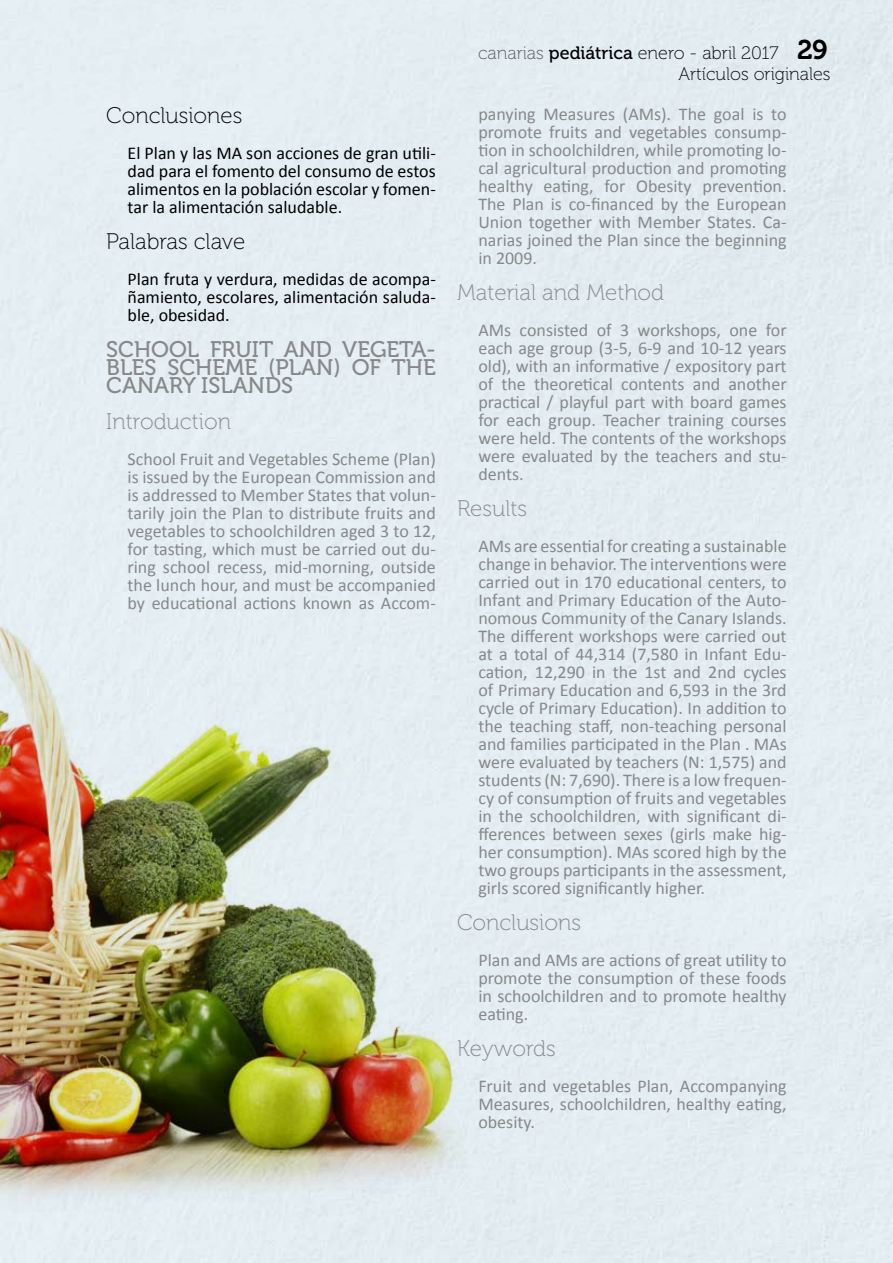
<style>
.page{position:relative;width:893px;height:1263px;background:#fff}
.page>*{position:absolute;margin:0;border:0;box-sizing:border-box;transform-origin:0 0}
.t1{font:22.5px/18px "Museo 500";color:#87888a;text-align:justify}
.t2{font:22.5px "Museo 100";color:#87888a}
.t3{font:22.5px "Museo 100";color:#000}
.t4{font:18px/18px "Calibri";color:#87888a;text-align:justify}
.t5{font:18px/18px "Calibri";color:#000;text-align:justify}
.t6{font:18px "Museo 100";color:#000}
.s1{color:#58585a}
.s2{font-family:"Museo 500"}
.s3{font-family:"Museo 700";font-size:27px}
</style>
<div class="page">
<img style="left:0;top:607px;width:489px;height:640px">
<p class="t3" style="left:106px;top:104px;width:138px">Conclusiones</p>
<p class="t5" style="left:128px;top:143px;width:310px">El Plan y las MA son acciones de gran utili&shy;dad para el fomento del consumo de estos alimentos en la población escolar y fomen&shy;tar la alimentación saludable.</p>
<p class="t3" style="left:106px;top:230px;width:141px">Palabras clave</p>
<p class="t5" style="left:128px;top:269px;width:310px">Plan fruta y verdura, medidas de acompa&shy;ñamiento, escolares, alimentación saluda&shy;ble, obesidad.</p>
<p class="t1" style="left:106px;top:341px;width:331px">SCHOOL FRUIT AND VEGETA-BLES SCHEME (PLAN) OF THE CANARY ISLANDS</p>
<p class="t2" style="left:106px;top:410px;width:126px">Introduction</p>
<p class="t4" style="left:128px;top:449px;width:310px">School Fruit and Vegetables Scheme (Plan) is issued by the European Commission and is addressed to Member States that volun&shy;tarily join the Plan to distribute fruits and vegetables to schoolchildren aged 3 to 12, for tasting, which must be carried out du&shy;ring school recess, mid-morning, outside the lunch hour, and must be accompanied by educational actions known as Accom-</p>
<p class="t6" style="left:478px;top:43px;width:351px"><span class="s1">canarias</span> <span class="s2">pediátrica</span> enero - abril 2017 <span class="s3">29</span></p>
<p class="t6" style="left:678px;top:64px;width:154px">Artículos originales</p>
<p class="t4" style="left:478px;top:104px;width:310px">panying Measures (AMs). The goal is to promote fruits and vegetables consump&shy;tion in schoolchildren, while promoting lo&shy;cal agricultural production and promoting healthy eating, for Obesity prevention.<br>The Plan is co-financed by the European Union together with Member States. Ca&shy;narias joined the Plan since the beginning in 2009.</p>
<p class="t2" style="left:457px;top:280px;width:209px">Material and Method</p>
<p class="t4" style="left:478px;top:320px;width:310px">AMs consisted of 3 workshops, one for each age group (3-5, 6-9 and 10-12 years old), with an informative / expository part of the theoretical contents and another practical / playful part with board games for each group. Teacher training courses were held. The contents of the workshops were evaluated by the teachers and stu&shy;dents.</p>
<p class="t2" style="left:457px;top:496px;width:72px">Results</p>
<p class="t4" style="left:478px;top:536px;width:310px">AMs are essential for creating a sustainable change in behavior. The interventions were carried out in 170 educational centers, to Infant and Primary Education of the Auto&shy;nomous Community of the Canary Islands.<br>The different workshops were carried out at a total of 44,314 (7,580 in Infant Edu&shy;cation, 12,290 in the 1st and 2nd cycles of Primary Education and 6,593 in the 3rd cycle of Primary Education). In addition to the teaching staff, non-teaching personal and families participated in the Plan . MAs were evaluated by teachers (N: 1,575) and students (N: 7,690). There is a low frequen&shy;cy of consumption of fruits and vegetables in the schoolchildren, with significant di&shy;fferences between sexes (girls make hig&shy;her consumption). MAs scored high by the two groups participants in the assessment, girls scored significantly higher.</p>
<p class="t2" style="left:457px;top:910px;width:125px">Conclusions</p>
<p class="t4" style="left:478px;top:950px;width:310px">Plan and AMs are actions of great utility to promote the consumption of these foods in schoolchildren and to promote healthy eating.</p>
<p class="t2" style="left:457px;top:1036px;width:100px">Keywords</p>
<p class="t4" style="left:478px;top:1076px;width:310px">Fruit and vegetables Plan, Accompanying Measures, schoolchildren, healthy eating, obesity.</p>
</div>
